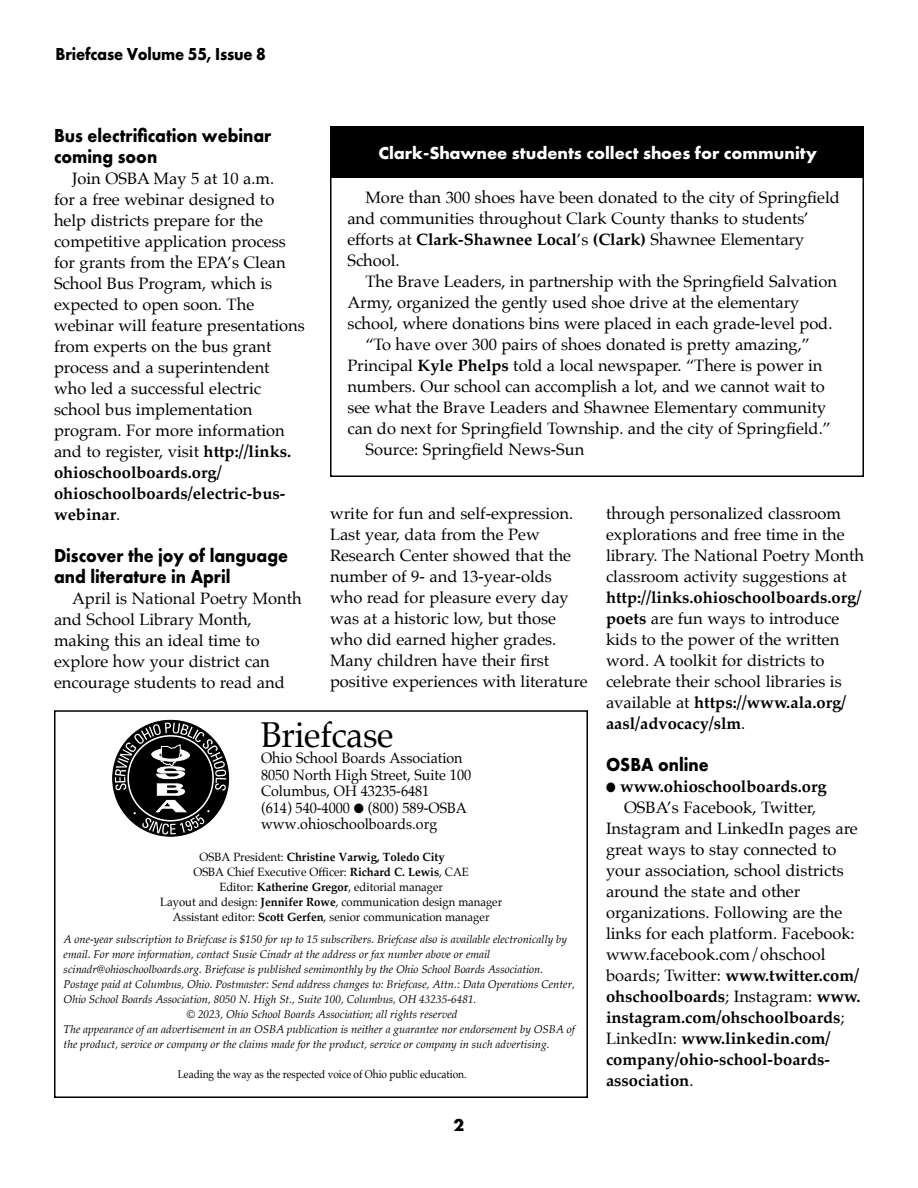
<style>
.page{position:relative;width:918px;height:1188px;background:#fff}
.page>*{position:absolute;margin:0;border:0;box-sizing:border-box;transform-origin:0 0}
.t1{font:36px "Palatino";letter-spacing:-.01em;color:#000;scale:.95 1}
.subheads{font:700 19.5px/21px "Futura PT";color:#000;scale:.9 1}
.Pg_2_box_title{font:700 18px "Futura PT";color:#fff}
.t2{font:700 18px "Futura PT";letter-spacing:-.01em;color:#000;scale:.9 1}
.t3{font:700 18px "Futura PT";letter-spacing:-.01em;color:#000}
.plain_indented_Pal{font:16.5px/21px "Palatino";color:#000}
.plain_Pal_no_indent{font:700 16.5px "Palatino";color:#000}
.t4{font:15px "Palatino";color:#000;scale:.95 1}
.t5{font:12px "Palatino";color:#000;scale:.95 1}
.t6{font:700 12px "Palatino";color:#000;scale:.95 1}
.t7{font:italic 11.25px/15px "Palatino";color:#000}
.t8{font:11.25px "Palatino";letter-spacing:-.005em;color:#000;scale:.9 1}
.s1{font-weight:700}
.s2{font-weight:400}
</style>
<div class="page">
<div style="left:54px;top:710px;width:534px;height:388px;border:2px solid #000"></div>
<div style="left:330px;top:171px;width:534px;height:306px;border:2px solid #000"></div>
<div style="left:330px;top:126px;width:534px;height:52px;background:#000"></div>
<svg style="left:115px;top:723px;width:111px;height:112px"></svg>
<p class="t2" style="left:56px;top:43px;width:235px">Briefcase Volume 55, Issue 8</p>
<p class="subheads" style="left:54px;top:125px;width:243px">Bus electrification webinar coming soon</p>
<p class="plain_indented_Pal" style="left:54px;top:168px;width:252px;text-indent:18px">Join OSBA May 5 at 10 a.m.<br>for a free webinar designed to help districts prepare for the competitive application process for grants from the EPA’s Clean<br>School Bus Program, which is expected to open soon. The webinar will feature presentations from experts on the bus grant process and a superintendent who led a successful electric school bus implementation program. For more information and to register, visit <span class="s1">http://links. ohioschoolboards.org/ ohioschoolboards/electric-bus&shy;webinar</span>.</p>
<p class="subheads" style="left:54px;top:545px;width:262px">Discover the joy of language and literature in April</p>
<p class="plain_indented_Pal" style="left:54px;top:588px;width:249px;text-indent:18px">April is National Poetry Month and School Library Month, making this an ideal time to explore how your district can encourage students to read and</p>
<p class="Pg_2_box_title" style="left:378px;top:142px;width:440px">Clark-Shawnee students collect shoes for community</p>
<p class="plain_indented_Pal" style="left:347px;top:186px;width:494px;text-indent:18px">More than 300 shoes have been donated to the city of Springfield and communities throughout Clark County thanks to students’ efforts at <span class="s1">Clark-Shawnee Local</span>’s <span class="s1">(Clark)</span> Shawnee Elementary School.</p>
<p class="plain_indented_Pal" style="left:347px;top:270px;width:491px;text-indent:18px">The Brave Leaders, in partnership with the Springfield Salvation<br>Army, organized the gently used shoe drive at the elementary school, where donations bins were placed in each grade-level pod.</p>
<p class="plain_indented_Pal" style="left:347px;top:333px;width:485px;text-align:center">“To have over 300 pairs of shoes donated is pretty amazing,” Principal <span class="s1">Kyle Phelps</span> told a local newspaper. “There is power in numbers. Our school can accomplish a lot, and we cannot wait to see what the Brave Leaders and Shawnee Elementary community can do next for Springfield Township. and the city of Springfield.”</p>
<p class="plain_indented_Pal" style="left:365px;top:438px;width:220px">Source: Springfield News-Sun</p>
<p class="plain_indented_Pal" style="left:330px;top:503px;width:259px">write for fun and self-expression.<br>Last year, data from the Pew<br>Research Center showed that the number of 9- and 13-year-olds who read for pleasure every day was at a historic low, but those who did earned higher grades.<br>Many children have their first positive experiences with literature</p>
<p class="plain_indented_Pal" style="left:606px;top:503px;width:260px">through personalized classroom explorations and free time in the library. The National Poetry Month classroom activity suggestions at <span class="s1">http://links.ohioschoolboards.org/ poets</span> are fun ways to introduce kids to the power of the written word. A toolkit for districts to celebrate their school libraries is available at <span class="s1">https://www.ala.org/ aasl/advocacy/slm</span>.</p>
<p class="subheads" style="left:606px;top:754px;width:116px">OSBA online</p>
<p class="plain_Pal_no_indent" style="left:606px;top:772px;width:222px">● www.ohioschoolboards.org</p>
<p class="plain_indented_Pal" style="left:606px;top:797px;width:256px;text-indent:18px">OSBA’s Facebook, Twitter,<br>Instagram and LinkedIn pages are great ways to stay connected to your association, school districts around the state and other organizations. Following are the links for each platform. Facebook: www.facebook.com/ohschool boards; Twitter: <span class="s1">www.twitter.com/ ohschoolboards</span>; Instagram: <span class="s1">www. instagram.com/ohschoolboards</span>;<br>LinkedIn: <span class="s1">www.linkedin.com/ company/ohio-school-boards&shy;association</span>.</p>
<p class="t1" style="left:261px;top:704px;width:141px">Briefcase</p>
<p class="t4" style="left:261px;top:746px;width:214px">Ohio School Boards Association</p>
<p class="t4" style="left:261px;top:762px;width:223px">8050 North High Street, Suite 100</p>
<p class="t4" style="left:261px;top:779px;width:179px">Columbus, OH 43235-6481</p>
<p class="t4" style="left:261px;top:795px;width:218px">(614) 540-4000 ● (800) 589-OSBA</p>
<p class="t4" style="left:261px;top:812px;width:187px">www.ohioschoolboards.org</p>
<p class="t6" style="left:200px;top:846px;width:260px"><span class="s2">OSBA President:</span> Christine Varwig, Toledo City</p>
<p class="t5" style="left:193px;top:862px;width:291px">OSBA Chief Executive Officer: <span class="s1">Richard C. Lewis</span>, CAE</p>
<p class="t5" style="left:219px;top:877px;width:237px">Editor: <span class="s1">Katherine Gregor</span>, editorial manager</p>
<p class="t5" style="left:160px;top:892px;width:361px">Layout and design: <span class="s1">Jennifer Rowe</span>, communication design manager</p>
<p class="t5" style="left:173px;top:907px;width:335px">Assistant editor: <span class="s1">Scott Gerfen</span>, senior communication manager</p>
<p class="t7" style="left:64px;top:932px;width:513px">A one-year subscription to Briefcase is $150 for up to 15 subscribers. Briefcase also is available electronically by email. For more information, contact Susie Cinadr at the address or fax number above or email scinadr@ohioschoolboards.org. Briefcase is published semimonthly by the Ohio School Boards Association.<br>Postage paid at Columbus, Ohio. Postmaster: Send address changes to: Briefcase, Attn.: Data Operations Center, Ohio School Boards Association, 8050 N. High St., Suite 100, Columbus, OH 43235-6481.</p>
<p class="t7" style="left:187px;top:1007px;width:272px">© 2023, Ohio School Boards Association; all rights reserved</p>
<p class="t7" style="left:64px;top:1022px;width:513px">The appearance of an advertisement in an OSBA publication is neither a guarantee nor endorsement by OSBA of the product, service or company or the claims made for the product, service or company in such advertising.</p>
<p class="t8" style="left:178px;top:1065px;width:322px">Leading the way as the respected voice of Ohio public education.</p>
<p class="t3" style="left:454px;top:1114px;width:12px">2</p>
</div>
